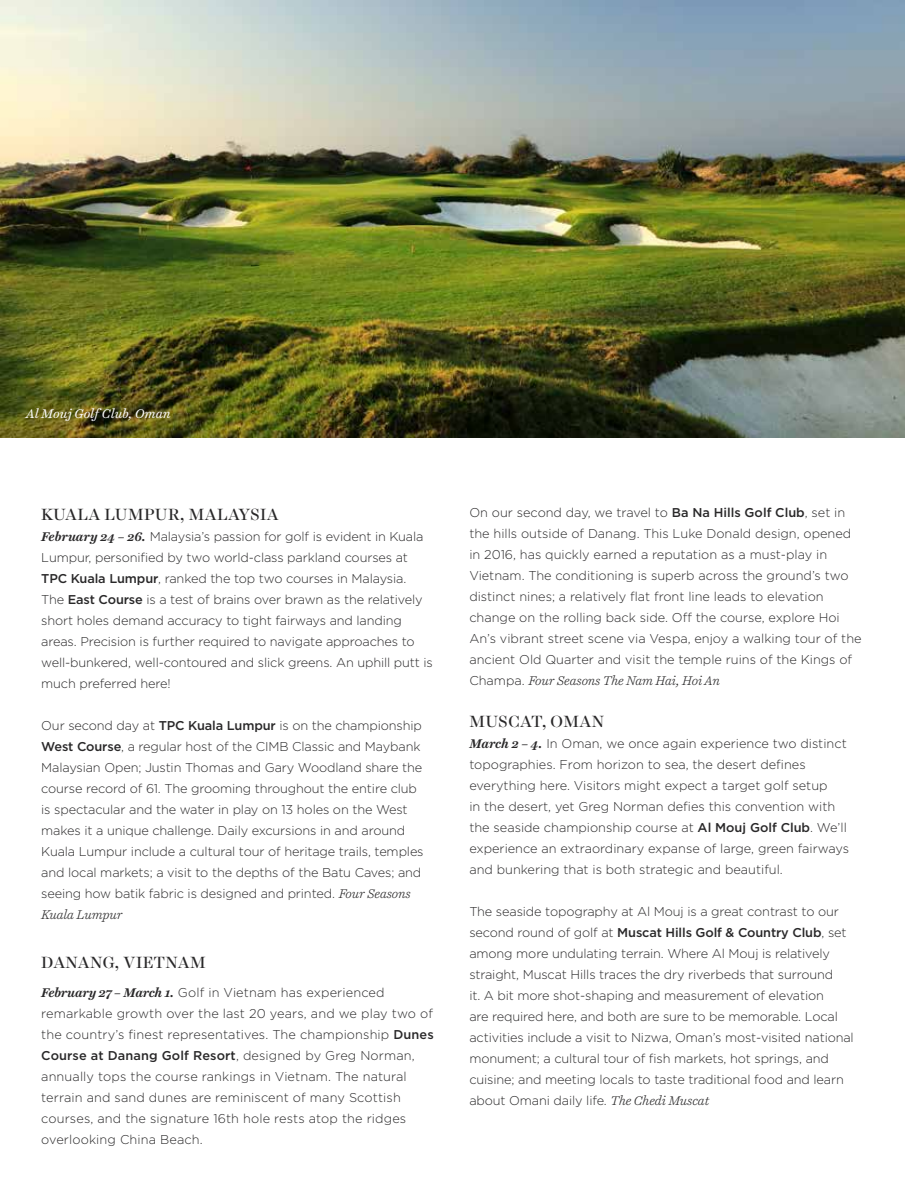
<style>
.page{position:relative;width:905px;height:1188px;background:#fff}
.page>*{position:absolute;margin:0;border:0;box-sizing:border-box;transform-origin:0 0}
.t1{font:16.5px "Harriet Display";letter-spacing:.03em;color:#292829}
.t2{font:300 12.75px/21px "Gotham";letter-spacing:-.01em;color:#292829}
.t3{font:300 12.75px/21px "Gotham";letter-spacing:.01em;color:#292829}
.t4{font:italic 300 12.75px "Harriet Text";letter-spacing:-.015em;color:#292829}
.t5{font:italic 12.75px "Harriet Text";color:#fff}
.s1{font-family:"Harriet Text";font-weight:700;font-style:italic}
.s2{font-weight:500}
.s3{font-family:"Harriet Text";font-style:italic}
.s4{font-family:"Gotham";font-style:normal}
</style>
<div class="page">
<img style="left:0;top:0;width:904px;height:438px">
<p class="t5" style="left:26px;top:404px;width:146px">Al Mouj Golf Club, Oman</p>
<p class="t1" style="left:41px;top:502px;width:239px">KUALA LUMPUR, MALAYSIA</p>
<p class="t2" style="left:41px;top:525px;width:393px"><span class="s1">February 24 – 26.</span> Malaysia’s passion for golf is evident in Kuala Lumpur, personified by two world-class parkland courses at <span class="s2">TPC Kuala Lumpur</span>, ranked the top two courses in Malaysia.<br>The <span class="s2">East Course</span> is a test of brains over brawn as the relatively short holes demand accuracy to tight fairways and landing areas. Precision is further required to navigate approaches to well-bunkered, well-contoured and slick greens. An uphill putt is much preferred here!</p>
<p class="t2" style="left:41px;top:714px;width:384px">Our second day at <span class="s2">TPC Kuala Lumpur</span> is on the championship <span class="s2">West Course</span>, a regular host of the CIMB Classic and Maybank Malaysian Open; Justin Thomas and Gary Woodland share the course record of 61. The grooming throughout the entire club is spectacular and the water in play on 13 holes on the West makes it a unique challenge. Daily excursions in and around Kuala Lumpur include a cultural tour of heritage trails, temples and local markets; a visit to the depths of the Batu Caves; and seeing how batik fabric is designed and printed. <span class="s3">Four Seasons</span></p>
<p class="t4" style="left:41px;top:905px;width:83px">Kuala Lumpur</p>
<p class="t1" style="left:41px;top:951px;width:166px">DANANG, VIETNAM</p>
<p class="t3" style="left:41px;top:981px;width:394px"><span class="s1">February 27 – March 1.</span> Golf in Vietnam has experienced remarkable growth over the last 20 years, and we play two of the country’s finest representatives. The championship <span class="s2">Dunes Course at Danang Golf Resort</span>, designed by Greg Norman, annually tops the course rankings in Vietnam. The natural terrain and sand dunes are reminiscent of many Scottish courses, and the signature 16th hole rests atop the ridges overlooking China Beach.</p>
<p class="t2" style="left:469px;top:502px;width:394px">On our second day, we travel to <span class="s2">Ba Na Hills Golf Club</span>, set in the hills outside of Danang. This Luke Donald design, opened in 2016, has quickly earned a reputation as a must-play in Vietnam. The conditioning is superb across the ground’s two distinct nines; a relatively flat front line leads to elevation change on the rolling back side. Off the course, explore Hoi An’s vibrant street scene via Vespa, enjoy a walking tour of the ancient Old Quarter and visit the temple ruins of the Kings of</p>
<p class="t4" style="left:469px;top:672px;width:252px"><span class="s4">Champa.</span> Four Seasons The Nam Hai, Hoi An</p>
<p class="t1" style="left:469px;top:710px;width:136px">MUSCAT, OMAN</p>
<p class="t2" style="left:469px;top:733px;width:381px"><span class="s1">March 2 – 4.</span> In Oman, we once again experience two distinct topographies. From horizon to sea, the desert defines everything here. Visitors might expect a target golf setup<br>in the desert, yet Greg Norman defies this convention with the seaside championship course at <span class="s2">Al Mouj Golf Club</span>. We’ll experience an extraordinary expanse of large, green fairways and bunkering that is both strategic and beautiful.</p>
<p class="t2" style="left:469px;top:901px;width:386px">The seaside topography at Al Mouj is a great contrast to our second round of golf at <span class="s2">Muscat Hills Golf &amp; Country Club</span>, set among more undulating terrain. Where Al Mouj is relatively straight, Muscat Hills traces the dry riverbeds that surround<br>it. A bit more shot-shaping and measurement of elevation<br>are required here, and both are sure to be memorable. Local activities include a visit to Nizwa, Oman’s most-visited national monument; a cultural tour of fish markets, hot springs, and cuisine; and meeting locals to taste traditional food and learn about Omani daily life. <span class="s3">The Chedi Muscat</span></p>
</div>
